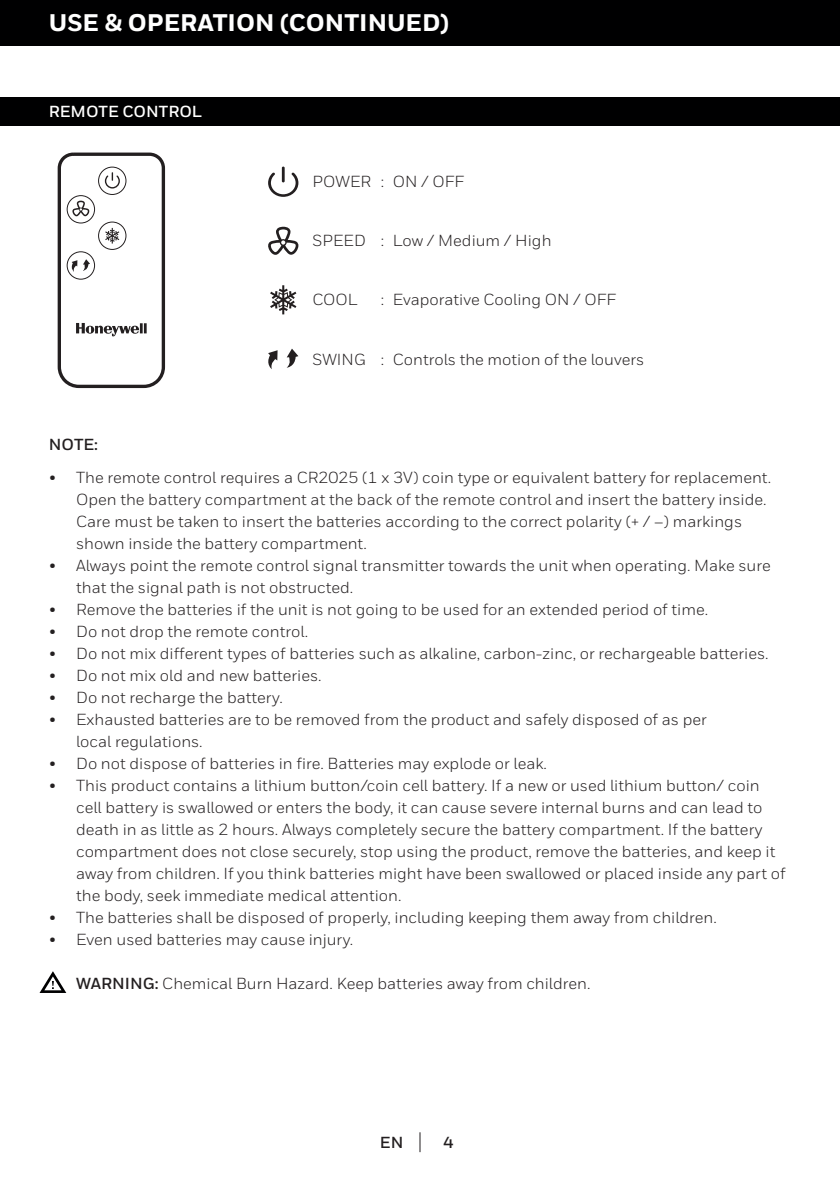
<style>
.page{position:relative;width:840px;height:1191px;background:#fff}
.page>*{position:absolute;margin:0;border:0;box-sizing:border-box;transform-origin:0 0}
.t1{font:800 24px "Honeywell Sans";color:#fff}
.t2{font:16px/22px "Honeywell Sans";color:#231f20}
.t3{font:700 16px "Honeywell Sans";color:#fff}
.t4{font:700 16px "Honeywell Sans";color:#231f20}
.s1{font-weight:700}
</style>
<div class="page">
<svg style="left:419px;top:1132px;width:1px;height:20px"></svg>
<div style="left:0;top:0;width:839px;height:45px;background:#000001"></div>
<div style="left:0;top:98px;width:839px;height:28px;background:#000001"></div>
<svg style="left:58px;top:153px;width:107px;height:235px"></svg>
<svg style="left:286px;top:348px;width:12px;height:20px"></svg>
<svg style="left:268px;top:350px;width:9px;height:19px"></svg>
<svg style="left:268px;top:167px;width:30px;height:30px"></svg>
<svg style="left:270px;top:285px;width:26px;height:29px"></svg>
<svg style="left:268px;top:227px;width:30px;height:28px"></svg>
<svg style="left:39px;top:971px;width:27px;height:22px"></svg>
<p class="t1" style="left:49px;top:8px;width:401px">USE &amp; OPERATION (CONTINUED)</p>
<p class="t3" style="left:49px;top:102px;width:155px">REMOTE CONTROL</p>
<p class="t2" style="left:312px;top:171px;width:60px">POWER</p>
<p class="t2" style="left:380px;top:171px;width:5px">:</p>
<p class="t2" style="left:392px;top:171px;width:73px">ON / OFF</p>
<p class="t2" style="left:312px;top:230px;width:55px">SPEED</p>
<p class="t2" style="left:380px;top:230px;width:5px">:</p>
<p class="t2" style="left:392px;top:230px;width:160px">Low / Medium / High</p>
<p class="t2" style="left:312px;top:289px;width:47px">COOL</p>
<p class="t2" style="left:380px;top:289px;width:5px">:</p>
<p class="t2" style="left:392px;top:289px;width:225px">Evaporative Cooling ON / OFF</p>
<p class="t2" style="left:312px;top:348px;width:54px">SWING</p>
<p class="t2" style="left:380px;top:348px;width:5px">:</p>
<p class="t2" style="left:392px;top:348px;width:253px">Controls the motion of the louvers</p>
<p class="t4" style="left:49px;top:434px;width:51px">NOTE:</p>
<p class="t2" style="left:49px;top:466px;width:8px">•</p>
<p class="t2" style="left:76px;top:466px;width:696px">The remote control requires a CR2025 (1 x 3V) coin type or equivalent battery for replacement.</p>
<p class="t2" style="left:76px;top:488px;width:691px">Open the battery compartment at the back of the remote control and insert the battery inside.<br>Care must be taken to insert the batteries according to the correct polarity (+ / –) markings shown inside the battery compartment.</p>
<p class="t2" style="left:76px;top:554px;width:695px">Always point the remote control signal transmitter towards the unit when operating. Make sure that the signal path is not obstructed.</p>
<p class="t2" style="left:76px;top:598px;width:633px">Remove the batteries if the unit is not going to be used for an extended period of time.</p>
<p class="t2" style="left:76px;top:620px;width:233px">Do not drop the remote control.</p>
<p class="t2" style="left:76px;top:642px;width:693px">Do not mix different types of batteries such as alkaline, carbon-zinc, or rechargeable batteries.</p>
<p class="t2" style="left:76px;top:664px;width:247px">Do not mix old and new batteries.</p>
<p class="t2" style="left:76px;top:686px;width:208px">Do not recharge the battery.</p>
<p class="t2" style="left:76px;top:708px;width:631px">Exhausted batteries are to be removed from the product and safely disposed of as per</p>
<p class="t2" style="left:76px;top:730px;width:128px">local regulations.</p>
<p class="t2" style="left:76px;top:752px;width:472px">Do not dispose of batteries in fire. Batteries may explode or leak.</p>
<p class="t2" style="left:76px;top:774px;width:710px">This product contains a lithium button/coin cell battery. If a new or used lithium button/ coin cell battery is swallowed or enters the body, it can cause severe internal burns and can lead to death in as little as 2 hours. Always completely secure the battery compartment. If the battery compartment does not close securely, stop using the product, remove the batteries, and keep it away from children. If you think batteries might have been swallowed or placed inside any part of the body, seek immediate medical attention.</p>
<p class="t2" style="left:76px;top:906px;width:642px">The batteries shall be disposed of properly, including keeping them away from children.</p>
<p class="t2" style="left:76px;top:928px;width:278px">Even used batteries may cause injury.</p>
<p class="t2" style="left:76px;top:972px;width:515px"><span class="s1">WARNING:</span> Chemical Burn Hazard. Keep batteries away from children.</p>
<p class="t2" style="left:49px;top:554px;width:8px">•</p>
<p class="t2" style="left:49px;top:598px;width:8px">•</p>
<p class="t2" style="left:49px;top:620px;width:8px">•</p>
<p class="t2" style="left:49px;top:642px;width:8px">•</p>
<p class="t2" style="left:49px;top:664px;width:8px">•</p>
<p class="t2" style="left:49px;top:686px;width:8px">•</p>
<p class="t2" style="left:49px;top:708px;width:8px">•</p>
<p class="t2" style="left:49px;top:752px;width:8px">•</p>
<p class="t2" style="left:49px;top:774px;width:8px">•</p>
<p class="t2" style="left:49px;top:906px;width:8px">•</p>
<p class="t2" style="left:49px;top:928px;width:8px">•</p>
<p class="t4" style="left:379px;top:1132px;width:25px">EN</p>
<p class="t4" style="left:443px;top:1132px;width:11px">4</p>
</div>
